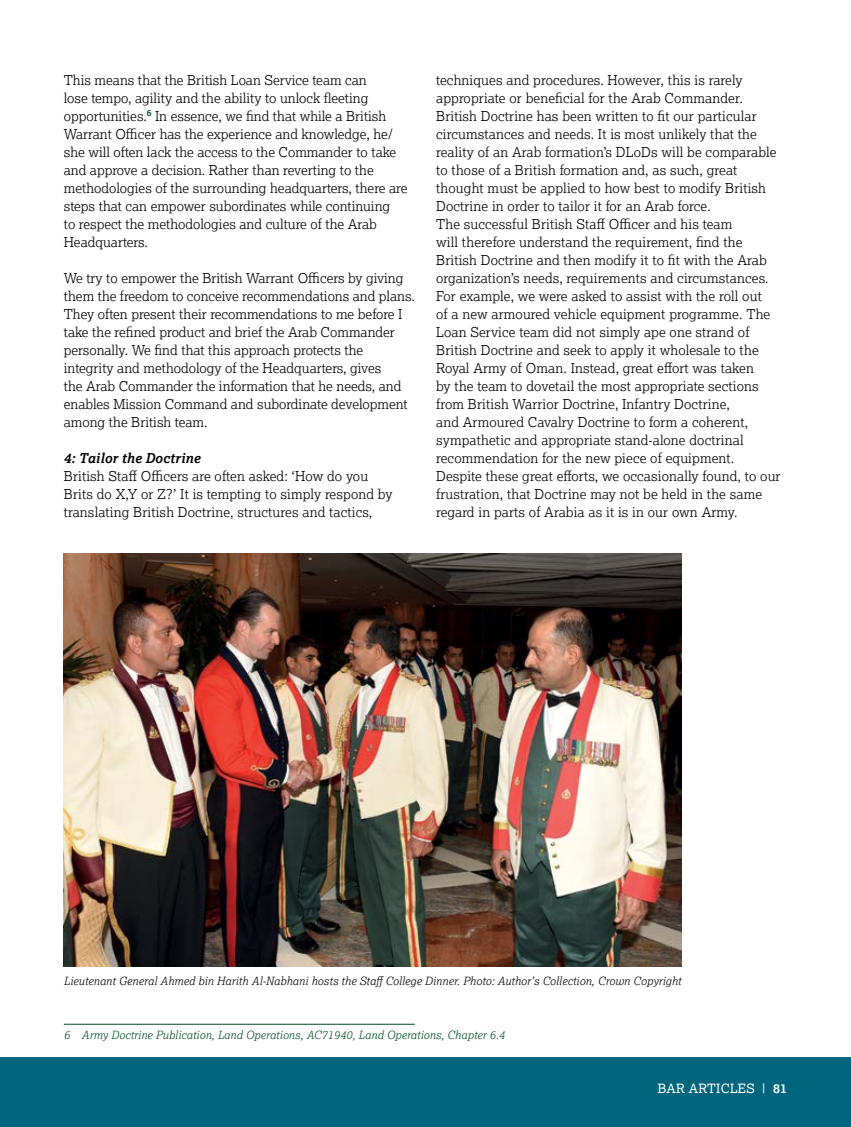
<style>
.page{position:relative;width:851px;height:1127px;background:#fff}
.page>*{position:absolute;margin:0;border:0;box-sizing:border-box;transform-origin:0 0}
.t1{font:300 13.5px/18px "Lexia";letter-spacing:.01em;color:#000}
.t2{font:italic 700 13.5px "Lexia";letter-spacing:.01em;color:#000}
.t3{font:12.75px "Lexia";letter-spacing:.02em;color:#fff}
.t4{font:italic 300 11.25px "Lexia";letter-spacing:.01em;color:#000}
.t5{font:italic 300 11.25px "Lexia";letter-spacing:.01em;color:#004c23}
.s1{font-weight:700}
</style>
<div class="page">
<div style="left:0;top:1057px;width:850px;height:70px;background:#00667d"></div>
<hr style="left:64px;top:1024px;width:351px;height:1px;background:#004c23">
<img style="left:64px;top:553px;width:617px;height:413px">
<p class="t1" style="left:64px;top:71px;width:345px">This means that the British Loan Service team can<br>lose tempo, agility and the ability to unlock fleeting opportunities.<sup>6</sup> In essence, we find that while a British Warrant Officer has the experience and knowledge, he/ she will often lack the access to the Commander to take and approve a decision. Rather than reverting to the methodologies of the surrounding headquarters, there are steps that can empower subordinates while continuing<br>to respect the methodologies and culture of the Arab Headquarters.</p>
<p class="t1" style="left:64px;top:269px;width:352px">We try to empower the British Warrant Officers by giving them the freedom to conceive recommendations and plans.<br>They often present their recommendations to me before I take the refined product and brief the Arab Commander personally. We find that this approach protects the integrity and methodology of the Headquarters, gives<br>the Arab Commander the information that he needs, and enables Mission Command and subordinate development among the British team.</p>
<p class="t2" style="left:64px;top:450px;width:138px">4: Tailor the Doctrine</p>
<p class="t1" style="left:64px;top:467px;width:330px">British Staff Officers are often asked: ‘How do you<br>Brits do X,Y or Z?’ It is tempting to simply respond by translating British Doctrine, structures and tactics,</p>
<p class="t1" style="left:436px;top:71px;width:346px">techniques and procedures. However, this is rarely appropriate or beneficial for the Arab Commander.<br>British Doctrine has been written to fit our particular circumstances and needs. It is most unlikely that the reality of an Arab formation’s DLoDs will be comparable to those of a British formation and, as such, great thought must be applied to how best to modify British Doctrine in order to tailor it for an Arab force.<br>The successful British Staff Officer and his team<br>will therefore understand the requirement, find the British Doctrine and then modify it to fit with the Arab organization’s needs, requirements and circumstances.<br>For example, we were asked to assist with the roll out<br>of a new armoured vehicle equipment programme. The Loan Service team did not simply ape one strand of British Doctrine and seek to apply it wholesale to the Royal Army of Oman. Instead, great effort was taken<br>by the team to dovetail the most appropriate sections from British Warrior Doctrine, Infantry Doctrine,<br>and Armoured Cavalry Doctrine to form a coherent, sympathetic and appropriate stand-alone doctrinal recommendation for the new piece of equipment.<br>Despite these great efforts, we occasionally found, to our frustration, that Doctrine may not be held in the same regard in parts of Arabia as it is in our own Army.</p>
<p class="t4" style="left:64px;top:974px;width:619px">Lieutenant General Ahmed bin Harith Al-Nabhani hosts the StaffCollege Dinner. Photo: Author’s Collection, Crown Copyright</p>
<p class="t5" style="left:64px;top:1028px;width:442px">6 Army Doctrine Publication, Land Operations, AC71940, Land Operations, Chapter 6.4</p>
<p class="t3" style="left:657px;top:1080px;width:131px">BAR ARTICLES | <span class="s1">81</span></p>
</div>
